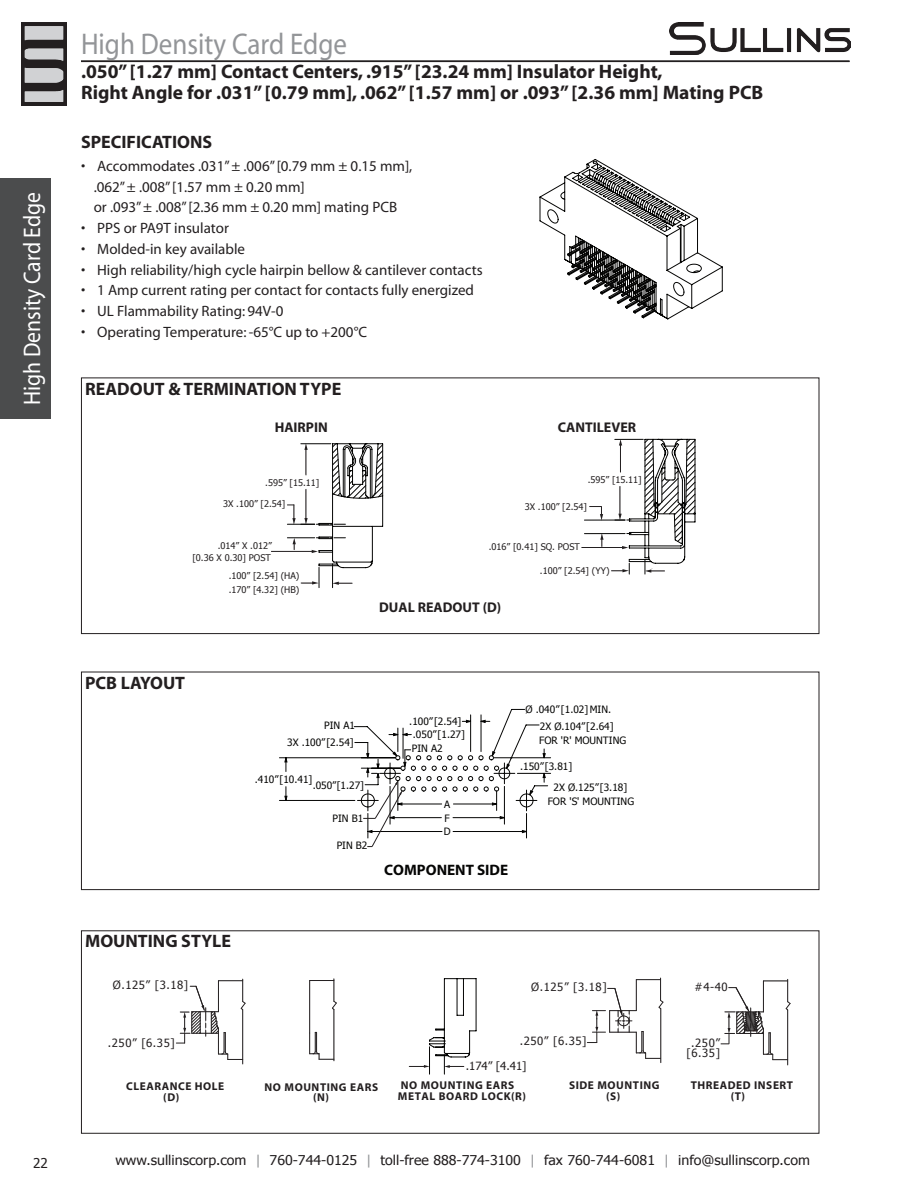
<style>
.page{position:relative;width:918px;height:1191px;background:#fff}
.page>*{position:absolute;margin:0;border:0;box-sizing:border-box;transform-origin:0 0}
.t1{font:30px "Myriad";color:#939598;scale:.9 1}
.t2{font:24px "Myriad";color:#fff;scale:.9 1}
.CONTENTTITLE{font:700 19.5px "Myriad";color:#231f20}
.t3{font:700 18px "Myriad";color:#231f20}
.t4{font:700 15.15px "Myriad Pro";color:#050504}
.t5{font:15px "Myriad";color:#231f20}
.t6{font:700 14.1px "Myriad";color:#231f20}
.t7{font:13.5px "Tahoma";color:#231f20;scale:1.05 1}
.t8{font:13.5px "Tahoma";color:#231f20}
.t9{font:700 11.25px/10.5px "Myriad Pro";letter-spacing:.05em;color:#231f20}
.t10{font:11.25px/9.9px "Tahoma";letter-spacing:.05em;color:#231f20;text-align:center}
.t11{font:10.05px/13.6px "Tahoma";color:#050504}
.t12{font:9.15px/13.6px "Tahoma";color:#231f20}
.s1{color:#939598}
</style>
<div class="page">
<img style="left:669px;top:22px;width:181px;height:33px">
<img style="left:22px;top:23px;width:44px;height:82px">
<hr style="left:81px;top:61px;width:769px;height:1px;background:#231f20">
<div style="left:0;top:178px;width:51px;height:240px;background:#4b4c4d"></div>
<svg style="left:23px;top:24px;width:41px;height:78px;background:#8c8b8c"></svg>
<hr style="left:787px;top:1010px;width:1px;height:55px;background:#231f20">
<hr style="left:242px;top:1009px;width:1px;height:55px;background:#231f20">
<hr style="left:309px;top:980px;width:1px;height:53px;background:#231f20">
<svg style="left:310px;top:979px;width:27px;height:31px"></svg>
<hr style="left:334px;top:1009px;width:1px;height:51px;background:#231f20">
<svg style="left:309px;top:1032px;width:25px;height:28px"></svg>
<hr style="left:661px;top:1008px;width:1px;height:54px;background:#231f20">
<svg style="left:409px;top:978px;width:68px;height:96px"></svg>
<svg style="left:176px;top:979px;width:70px;height:81px"></svg>
<svg style="left:587px;top:978px;width:77px;height:81px"></svg>
<svg style="left:721px;top:979px;width:70px;height:81px"></svg>
<svg style="left:279px;top:709px;width:272px;height:138px"></svg>
<hr style="left:271px;top:551px;width:42px;height:1px;background:#231f20">
<svg style="left:287px;top:443px;width:96px;height:144px"></svg>
<hr style="left:584px;top:520px;width:41px;height:1px;background:#050504">
<hr style="left:584px;top:533px;width:41px;height:1px;background:#050504">
<hr style="left:581px;top:547px;width:42px;height:1px;background:#231f20">
<svg style="left:600px;top:533px;width:4px;height:13px"></svg>
<svg style="left:589px;top:506px;width:14px;height:14px"></svg>
<svg style="left:611px;top:439px;width:85px;height:135px"></svg>
<svg style="left:540px;top:159px;width:183px;height:160px"></svg>
<div style="left:81px;top:377px;width:738px;height:257px;border:1px solid #231f20"></div>
<div style="left:81px;top:671px;width:738px;height:219px;border:1px solid #231f20"></div>
<h1 class="t1" style="left:81px;top:29px;width:297px">High Density Card Edge</h1>
<h2 class="t2" style="left:20px;top:405px;width:238px;rotate:-90deg">High Density Card Edge</h2>
<p class="CONTENTTITLE" style="left:81px;top:62px;width:583px">.050” [1.27 mm] Contact Centers, .915” [23.24 mm] Insulator Height,</p>
<p class="CONTENTTITLE" style="left:81px;top:83px;width:684px">Right Angle for .031” [0.79 mm], .062” [1.57 mm] or .093” [2.36 mm] Mating PCB</p>
<p class="t3" style="left:81px;top:132px;width:133px">SPECIFICATIONS</p>
<p class="t5" style="left:81px;top:158px;width:333px">• Accommodates .031”± .006”[0.79 mm ± 0.15 mm],</p>
<p class="t5" style="left:94px;top:179px;width:213px">.062”± .008”[1.57 mm ± 0.20 mm]</p>
<p class="t5" style="left:94px;top:200px;width:305px">or .093”± .008”[2.36 mm ± 0.20 mm] mating PCB</p>
<p class="t5" style="left:81px;top:221px;width:149px">• PPS or PA9T insulator</p>
<p class="t5" style="left:81px;top:241px;width:166px">• Molded-in key available</p>
<p class="t5" style="left:81px;top:262px;width:403px">• High reliability/high cycle hairpin bellow &amp; cantilever contacts</p>
<p class="t5" style="left:81px;top:283px;width:395px">• 1 Amp current rating per contact for contacts fully energized</p>
<p class="t5" style="left:81px;top:303px;width:204px">• UL Flammability Rating: 94V-0</p>
<p class="t5" style="left:81px;top:324px;width:288px">• Operating Temperature:-65°C up to +200°C</p>
<p class="t3" style="left:85px;top:379px;width:258px">READOUT &amp; TERMINATION TYPE</p>
<p class="t6" style="left:275px;top:420px;width:55px">HAIRPIN</p>
<p class="t6" style="left:558px;top:420px;width:80px">CANTILEVER</p>
<p class="t12" style="left:265px;top:475px;width:56px">.595” [15.11]</p>
<p class="t12" style="left:588px;top:472px;width:56px">.595” [15.11]</p>
<p class="t12" style="left:223px;top:496px;width:64px">3X .100” [2.54]</p>
<p class="t12" style="left:525px;top:499px;width:64px">3X .100” [2.54]</p>
<p class="t12" style="left:192px;top:539px;width:81px;line-height:12.3px;text-align:right">.014” X .012”<br>[0.36 X 0.30] POST</p>
<p class="t12" style="left:489px;top:539px;width:93px">.016” [0.41] SQ. POST</p>
<p class="t12" style="left:229px;top:569px;width:72px">.100” [2.54] (HA) .170” [4.32] (HB)</p>
<p class="t12" style="left:540px;top:563px;width:71px">.100” [2.54] (YY)</p>
<p class="t6" style="left:379px;top:599px;width:124px">DUAL READOUT (D)</p>
<p class="t3" style="left:85px;top:673px;width:102px">PCB LAYOUT</p>
<p class="t3" style="left:85px;top:932px;width:147px">MOUNTING STYLE</p>
<p class="t11" style="left:324px;top:718px;width:32px">PIN A1</p>
<p class="t11" style="left:287px;top:735px;width:68px">3X .100”[2.54]</p>
<p class="t11" style="left:313px;top:777px;width:53px">.050”[1.27]</p>
<p class="t11" style="left:255px;top:772px;width:59px">.410”[10.41]</p>
<p class="t11" style="left:333px;top:810px;width:32px">PIN B1</p>
<p class="t11" style="left:337px;top:838px;width:32px">PIN B2</p>
<p class="t11" style="left:409px;top:714px;width:54px">.100”[2.54]</p>
<p class="t11" style="left:413px;top:727px;width:54px">.050”[1.27]</p>
<p class="t11" style="left:412px;top:741px;width:32px">PIN A2</p>
<p class="t11" style="left:444px;top:797px;width:8px">A</p>
<p class="t11" style="left:444px;top:810px;width:8px">F<br>D</p>
<p class="t4" style="left:384px;top:860px;width:125px">COMPONENT SIDE</p>
<p class="t11" style="left:525px;top:702px;width:87px">Ø .040” [1.02] MIN.</p>
<p class="t11" style="left:539px;top:719px;width:89px">2X Ø.104”[2.64]<br>FOR 'R' MOUNTING</p>
<p class="t11" style="left:520px;top:758px;width:54px">.150”[3.81]</p>
<p class="t11" style="left:548px;top:780px;width:88px;text-align:center">2X Ø.125”[3.18]<br>FOR 'S' MOUNTING</p>
<p class="t10" style="left:113px;top:979px;width:77px">Ø.125” [3.18]</p>
<p class="t10" style="left:695px;top:981px;width:35px">#4-40</p>
<p class="t10" style="left:531px;top:981px;width:77px">Ø.125” [3.18]</p>
<p class="t10" style="left:108px;top:1037px;width:68px">.250” [6.35]</p>
<p class="t9" style="left:163px;top:1081px;width:63px;text-indent:-37px">CLEARANCE HOLE (D)</p>
<p class="t9" style="left:265px;top:1081px;width:115px;text-align:center">NO MOUNTING EARS (N)</p>
<p class="t10" style="left:520px;top:1035px;width:68px">.250” [6.35]</p>
<p class="t10" style="left:466px;top:1060px;width:62px">.174” [4.41]</p>
<p class="t9" style="left:398px;top:1080px;width:130px">NO MOUNTING EARS<br>METAL BOARD LOCK(R)</p>
<p class="t9" style="left:569px;top:1079px;width:92px;text-align:center">SIDE MOUNTING (S)</p>
<p class="t10" style="left:687px;top:1037px;width:35px">.250” [6.35]</p>
<p class="t9" style="left:731px;top:1080px;width:64px;text-indent:-40px">THREADED INSERT (T)</p>
<p class="t8" style="left:33px;top:1153px;width:16px">22</p>
<p class="t7" style="left:115px;top:1151px;width:663px">www.sullinscorp.com <span class="s1">|</span> 760-744-0125 <span class="s1">|</span> toll-free 888-774-3100 <span class="s1">|</span> fax 760-744-6081 <span class="s1">|</span> info@sullinscorp.com</p>
</div>
